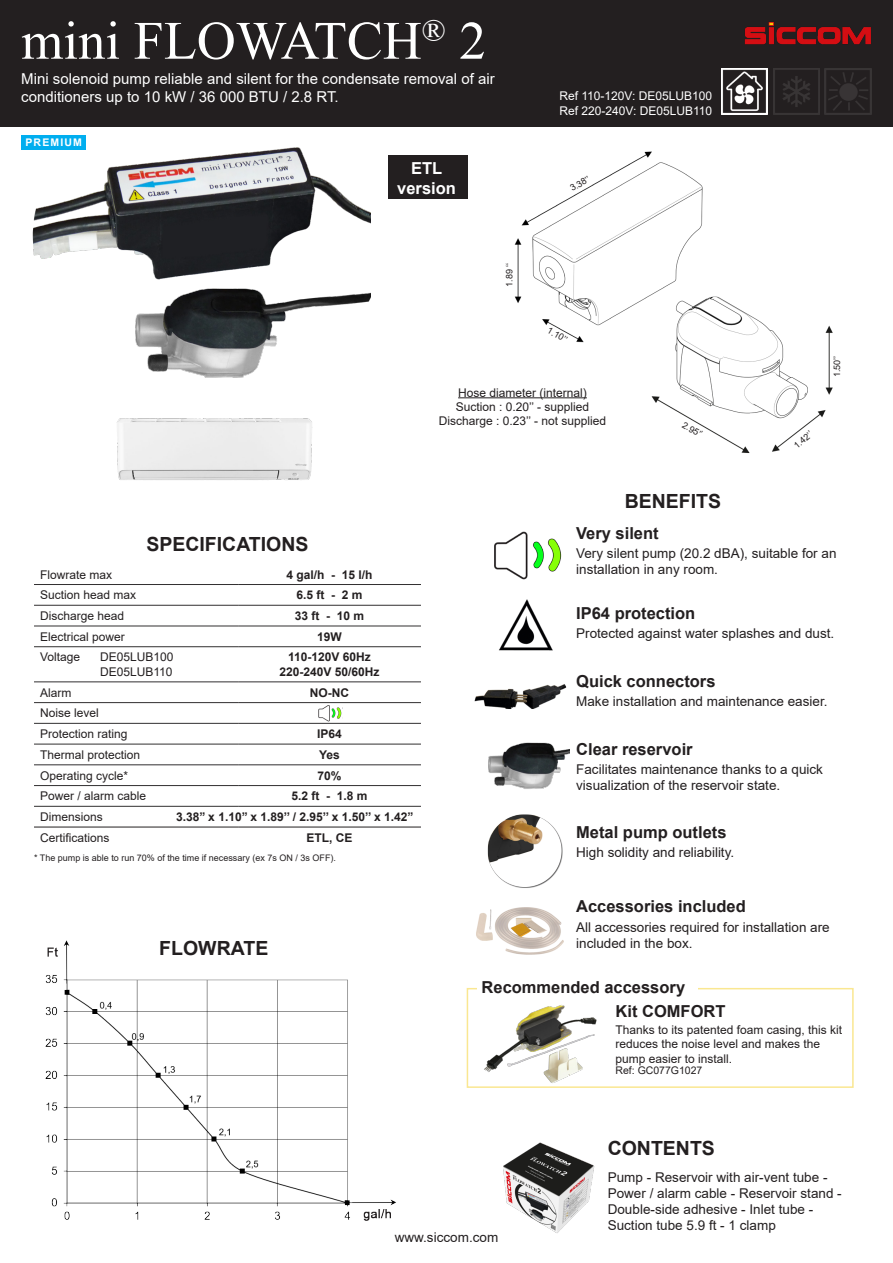
<style>
.page{position:relative;width:893px;height:1263px;background:#fff}
.page>*{position:absolute;margin:0;border:0;box-sizing:border-box;transform-origin:0 0}
.t1{font:54px "Times New Roman";color:#fff}
.t2{font:700 19.5px "Arial";color:#231f20}
.t3{font:700 16.5px "Arial";color:#231f20}
.t4{font:700 16.5px "Arial";color:#fff}
.t5{font:15px/18px "Arial";color:#fff}
.t6{font:13.5px/16.2px "Arial";color:#231f20}
.t7{font:12px/14.4px "Arial";color:#231f20}
.t8{font:700 12px "Arial";color:#231f20}
.t9{font:12px "Arial";color:#fff}
.t10{font:10.5px "Arial";color:#231f20}
.t11{font:700 10.5px "Arial";letter-spacing:.11em;color:#fff}
.t12{font:9px "Arial";color:#231f20}
</style>
<div class="page">
<div style="left:0;top:0;width:893px;height:126px;background:#231f20"></div>
<img style="left:773px;top:68px;width:47px;height:47px">
<img style="left:825px;top:68px;width:47px;height:47px">
<img style="left:721px;top:68px;width:47px;height:47px">
<img style="left:744px;top:22px;width:127px;height:23px">
<hr style="left:34px;top:584px;width:204px;height:1px;background:#312f30">
<hr style="left:238px;top:584px;width:183px;height:1px;background:#312f30">
<hr style="left:34px;top:605px;width:204px;height:1px;background:#312f30">
<hr style="left:238px;top:605px;width:183px;height:1px;background:#312f30">
<hr style="left:34px;top:626px;width:204px;height:1px;background:#312f30">
<hr style="left:238px;top:626px;width:183px;height:1px;background:#312f30">
<hr style="left:34px;top:646px;width:204px;height:1px;background:#312f30">
<hr style="left:238px;top:646px;width:183px;height:1px;background:#312f30">
<hr style="left:34px;top:681px;width:204px;height:1px;background:#312f30">
<hr style="left:238px;top:681px;width:183px;height:1px;background:#312f30">
<hr style="left:34px;top:702px;width:204px;height:1px;background:#312f30">
<hr style="left:238px;top:702px;width:183px;height:1px;background:#312f30">
<hr style="left:34px;top:723px;width:204px;height:1px;background:#312f30">
<hr style="left:238px;top:723px;width:183px;height:1px;background:#312f30">
<hr style="left:34px;top:744px;width:204px;height:1px;background:#312f30">
<hr style="left:238px;top:744px;width:183px;height:1px;background:#312f30">
<hr style="left:34px;top:764px;width:204px;height:1px;background:#312f30">
<hr style="left:238px;top:764px;width:183px;height:1px;background:#312f30">
<hr style="left:34px;top:785px;width:204px;height:1px;background:#312f30">
<hr style="left:238px;top:785px;width:183px;height:1px;background:#312f30">
<hr style="left:34px;top:806px;width:204px;height:1px;background:#312f30">
<hr style="left:238px;top:806px;width:183px;height:1px;background:#312f30">
<hr style="left:34px;top:827px;width:204px;height:1px;background:#231f20">
<hr style="left:238px;top:827px;width:183px;height:1px;background:#231f20">
<img style="left:45px;top:940px;width:351px;height:281px">
<img style="left:117px;top:418px;width:196px;height:62px">
<img style="left:503px;top:1142px;width:92px;height:91px">
<img style="left:499px;top:599px;width:54px;height:52px">
<img style="left:487px;top:814px;width:76px;height:74px">
<img style="left:474px;top:684px;width:93px;height:25px">
<img style="left:476px;top:907px;width:88px;height:48px">
<img style="left:514px;top:151px;width:189px;height:192px">
<img style="left:626px;top:284px;width:207px;height:169px">
<hr style="left:458px;top:397px;width:129px;height:1px;background:#231f20">
<img style="left:318px;top:702px;width:24px;height:21px">
<img style="left:494px;top:531px;width:68px;height:49px">
<div style="left:21px;top:135px;width:65px;height:15px;background:#00aeef"></div>
<img style="left:32px;top:147px;width:338px;height:231px">
<img style="left:488px;top:742px;width:81px;height:47px">
<div style="left:467px;top:988px;width:387px;height:100px;border:2px solid #fae791"></div>
<div style="left:477px;top:976px;width:221px;height:22px;background:#fff"></div>
<img style="left:480px;top:1005px;width:122px;height:83px">
<div style="left:388px;top:155px;width:80px;height:43px;background:#231f20"></div>
<p class="t1" style="left:21px;top:3px;width:466px">mini FLOWATCH<sup>®</sup> 2</p>
<p class="t5" style="left:21px;top:70px;width:475px">Mini solenoid pump reliable and silent for the condensate removal of air conditioners up to 10 kW / 36 000 BTU / 2.8 RT.</p>
<p class="t11" style="left:25px;top:135px;width:58px">PREMIUM</p>
<p class="t4" style="left:411px;top:156px;width:33px">ETL</p>
<p class="t4" style="left:397px;top:176px;width:60px">version</p>
<p class="t12" style="left:503px;top:287px;width:25px;rotate:-90deg">1.89 ‘‘</p>
<p class="t9" style="left:559px;top:88px;width:154px">Ref 110-120V: DE05LUB100</p>
<p class="t9" style="left:559px;top:102px;width:154px">Ref 220-240V: DE05LUB110</p>
<p class="t12" style="left:568px;top:183px;width:23px;rotate:-30deg">3.38’’</p>
<p class="t12" style="left:551px;top:324px;width:23px;rotate:30deg">1.10’’</p>
<p class="t7" style="left:458px;top:385px;width:130px">Hose diameter (internal)</p>
<p class="t7" style="left:456px;top:399px;width:135px">Suction : 0.20’’ - supplied</p>
<p class="t7" style="left:439px;top:414px;width:169px">Discharge : 0.23’’ - not supplied</p>
<p class="t12" style="left:686px;top:419px;width:23px;rotate:30deg">2.95’’</p>
<p class="t2" style="left:625px;top:488px;width:98px">BENEFITS</p>
<p class="t12" style="left:791px;top:442px;width:23px;rotate:-40deg">1.42’’</p>
<p class="t12" style="left:831px;top:377px;width:23px;rotate:-90deg">1.50’’</p>
<p class="t2" style="left:146px;top:530px;width:164px">SPECIFICATIONS</p>
<p class="t7" style="left:40px;top:567px;width:74px">Flowrate max</p>
<p class="t8" style="left:287px;top:566px;width:88px">4 gal/h - 15 l/h</p>
<p class="t7" style="left:40px;top:588px;width:98px">Suction head max</p>
<p class="t8" style="left:297px;top:587px;width:68px">6.5 ft - 2 m</p>
<p class="t7" style="left:40px;top:608px;width:86px">Discharge head</p>
<p class="t8" style="left:295px;top:607px;width:71px">33 ft - 10 m</p>
<p class="t7" style="left:40px;top:629px;width:86px">Electrical power</p>
<p class="t8" style="left:317px;top:628px;width:26px">19W</p>
<p class="t7" style="left:40px;top:650px;width:42px">Voltage</p>
<p class="t7" style="left:100px;top:650px;width:75px">DE05LUB100</p>
<p class="t7" style="left:100px;top:664px;width:74px">DE05LUB110</p>
<p class="t8" style="left:288px;top:649px;width:84px">110-120V 60Hz</p>
<p class="t8" style="left:279px;top:663px;width:102px">220-240V 50/60Hz</p>
<p class="t7" style="left:40px;top:685px;width:33px">Alarm</p>
<p class="t8" style="left:310px;top:684px;width:41px">NO-NC</p>
<p class="t7" style="left:40px;top:706px;width:60px">Noise level</p>
<p class="t7" style="left:40px;top:727px;width:89px">Protection rating</p>
<p class="t8" style="left:317px;top:725px;width:26px">IP64</p>
<p class="t7" style="left:40px;top:747px;width:102px">Thermal protection</p>
<p class="t8" style="left:319px;top:746px;width:22px">Yes</p>
<p class="t7" style="left:40px;top:768px;width:90px">Operating cycle*</p>
<p class="t8" style="left:318px;top:767px;width:26px">70%</p>
<p class="t7" style="left:40px;top:789px;width:108px">Power / alarm cable</p>
<p class="t8" style="left:292px;top:788px;width:78px">5.2 ft - 1.8 m</p>
<p class="t7" style="left:40px;top:809px;width:64px">Dimensions</p>
<p class="t8" style="left:176px;top:808px;width:239px">3.38’’ x 1.10’’ x 1.89’’ / 2.95’’ x 1.50’’ x 1.42’’</p>
<p class="t7" style="left:40px;top:830px;width:71px">Certifications</p>
<p class="t8" style="left:307px;top:829px;width:48px">ETL, CE</p>
<p class="t12" style="left:34px;top:852px;width:303px">* The pump is able to run 70% of the time if necessary (ex 7s ON / 3s OFF).</p>
<p class="t2" style="left:159px;top:934px;width:111px">FLOWRATE</p>
<p class="t3" style="left:576px;top:522px;width:84px">Very silent</p>
<p class="t6" style="left:576px;top:545px;width:262px">Very silent pump (20.2 dBA), suitable for an installation in any room.</p>
<p class="t3" style="left:576px;top:601px;width:121px">IP64 protection</p>
<p class="t6" style="left:576px;top:625px;width:260px">Protected against water splashes and dust.</p>
<p class="t3" style="left:576px;top:670px;width:141px">Quick connectors</p>
<p class="t6" style="left:576px;top:693px;width:253px">Make installation and maintenance easier.</p>
<p class="t3" style="left:576px;top:738px;width:118px">Clear reservoir</p>
<p class="t6" style="left:576px;top:761px;width:248px">Facilitates maintenance thanks to a quick</p>
<p class="t6" style="left:576px;top:777px;width:206px">visualization of the reservoir state.</p>
<p class="t3" style="left:576px;top:820px;width:152px">Metal pump outlets</p>
<p class="t6" style="left:576px;top:844px;width:160px">High solidity and reliability.</p>
<p class="t3" style="left:576px;top:894px;width:171px">Accessories included</p>
<p class="t6" style="left:576px;top:919px;width:255px">All accessories required for installation are</p>
<p class="t6" style="left:576px;top:935px;width:118px">included in the box.</p>
<p class="t3" style="left:482px;top:976px;width:205px">Recommended accessory</p>
<p class="t3" style="left:615px;top:1000px;width:111px">Kit COMFORT</p>
<p class="t7" style="left:615px;top:1022px;width:228px">Thanks to its patented foam casing, this kit reduces the noise level and makes the</p>
<p class="t7" style="left:615px;top:1051px;width:118px">pump easier to install.</p>
<p class="t10" style="left:615px;top:1063px;width:88px">Ref: GC077G1027</p>
<p class="t2" style="left:608px;top:1134px;width:109px">CONTENTS</p>
<p class="t6" style="left:395px;top:1229px;width:105px">www.siccom.com</p>
<p class="t6" style="left:608px;top:1169px;width:221px">Pump - Reservoir with air-vent tube -</p>
<p class="t6" style="left:608px;top:1185px;width:236px">Power / alarm cable - Reservoir stand -</p>
<p class="t6" style="left:608px;top:1201px;width:207px">Double-side adhesive - Inlet tube -</p>
<p class="t6" style="left:608px;top:1217px;width:170px">Suction tube 5.9 ft - 1 clamp</p>
</div>
